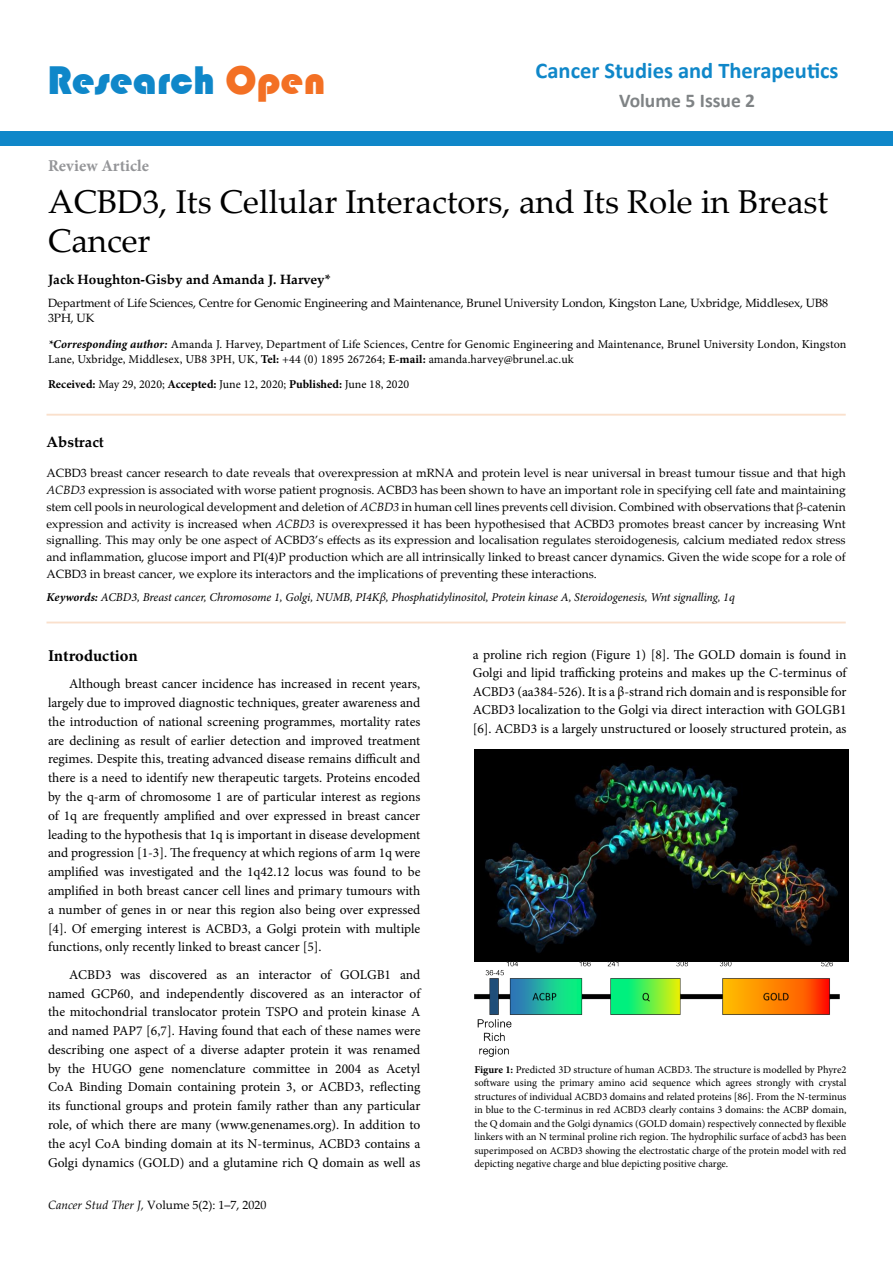
<style>
.page{position:relative;width:893px;height:1263px;background:#fff}
.page>*{position:absolute;margin:0;border:0;box-sizing:border-box;transform-origin:0 0}
.t1{font:41.25px "Bauhaus 93";color:#0f87c9}
.t2{font:33px/39px "Palatino Linotype";color:#000}
.t3{font:700 22.5px "Calibri";color:#0f87c9}
.t4{font:700 19.5px "Calibri";color:#7f8385}
.t5{font:700 16.5px "Minion Pro";letter-spacing:.005em;color:#949598}
.t6{font:700 16.5px "Minion Pro";letter-spacing:-.005em;color:#000}
.t7{font:700 15px "Palatino Linotype";color:#000}
.t8{font:13.5px/18.8px "Minion Pro";color:#000;text-align:justify}
.t9{font:700 13.5px "Palatino Linotype";color:#000}
.t10{font:12px/17px "Palatino Linotype";letter-spacing:-.01em;color:#000}
.t11{font:12px/15px "Minion Pro";letter-spacing:.005em;color:#000}
.t12{font:italic 12px "Minion Pro";letter-spacing:-.005em;color:#000}
.t13{font:10.5px/13.5px "Minion Pro";letter-spacing:-.005em;color:#000;text-align:justify}
.s1{color:#f37024}
.s2{font-weight:700;font-style:italic}
.s3{font-weight:700}
.s4{font-style:italic}
</style>
<div class="page">
<div style="left:0;top:131px;width:893px;height:15px;background:#0f87c9"></div>
<hr style="left:46px;top:414px;width:800px;height:2px;background:#fae0cc">
<hr style="left:46px;top:622px;width:800px;height:1px;background:#fae0cc">
<img style="left:474px;top:749px;width:374px;height:212px">
<img style="left:474px;top:962px;width:366px;height:94px">
<h1 class="t1" style="left:47px;top:57px;width:280px">Research <span class="s1">Open</span></h1>
<h3 class="t3" style="left:536px;top:56px;width:304px">Cancer Studies and Therapeutics</h3>
<h3 class="t4" style="left:619px;top:88px;width:138px">Volume 5 Issue 2</h3>
<p class="t5" style="left:48px;top:154px;width:103px">Review Article</p>
<h2 class="t2" style="left:48px;top:181px;width:782px">ACBD3, Its Cellular Interactors, and Its Role in Breast<br>Cancer</h2>
<p class="t9" style="left:48px;top:269px;width:284px">Jack Houghton-Gisby and Amanda J. Harvey*</p>
<p class="t10" style="left:48px;top:295px;width:782px;line-height:15px">Department of Life Sciences, Centre for Genomic Engineering and Maintenance, Brunel University London, Kingston Lane, Uxbridge, Middlesex, UB8<br>3PH, UK</p>
<p class="t11" style="left:48px;top:336px;width:800px"><span class="s2">*Corresponding author:</span> Amanda J. Harvey, Department of Life Sciences, Centre for Genomic Engineering and Maintenance, Brunel University London, Kingston<br>Lane, Uxbridge, Middlesex, UB8 3PH, UK, <span class="s3">Tel:</span> +44 (0) 1895 267264; <span class="s3">E-mail:</span> amanda.harvey@brunel.ac.uk</p>
<p class="t11" style="left:48px;top:377px;width:363px"><span class="s3">Received:</span> May 29, 2020; <span class="s3">Accepted:</span> June 12, 2020; <span class="s3">Published:</span> June 18, 2020</p>
<p class="t7" style="left:46px;top:431px;width:59px">Abstract</p>
<p class="t10" style="left:46px;top:464px;width:801px;text-align:justify">ACBD3 breast cancer research to date reveals that overexpression at mRNA and protein level is near universal in breast tumour tissue and that high <span class="s4">ACBD3</span> expression is associated with worse patient prognosis. ACBD3 has been shown to have an important role in specifying cell fate and maintaining stem cell pools in neurological development and deletion of <span class="s4">ACBD3</span> in human cell lines prevents cell division. Combined with observations that β-catenin expression and activity is increased when <span class="s4">ACBD3</span> is overexpressed it has been hypothesised that ACBD3 promotes breast cancer by increasing Wnt signalling. This may only be one aspect of ACBD3’s effects as its expression and localisation regulates steroidogenesis, calcium mediated redox stress and inflammation, glucose import and PI(4)P production which are all intrinsically linked to breast cancer dynamics. Given the wide scope for a role of ACBD3 in breast cancer, we explore its interactors and the implications of preventing these interactions.</p>
<p class="t12" style="left:46px;top:589px;width:690px"><span class="s3">Keywords:</span> ACBD3, Breast cancer, Chromosome 1, Golgi, NUMB, PI4Kβ, Phosphatidylinositol, Protein kinase A, Steroidogenesis, Wnt signalling, 1q</p>
<p class="t6" style="left:48px;top:644px;width:91px">Introduction</p>
<p class="t8" style="left:48px;top:675px;width:374px;text-indent:21px">Although breast cancer incidence has increased in recent years, largely due to improved diagnostic techniques, greater awareness and the introduction of national screening programmes, mortality rates are declining as result of earlier detection and improved treatment regimes. Despite this, treating advanced disease remains difficult and there is a need to identify new therapeutic targets. Proteins encoded by the q-arm of chromosome 1 are of particular interest as regions of 1q are frequently amplified and over expressed in breast cancer leading to the hypothesis that 1q is important in disease development and progression [1-3]. The frequency at which regions of arm 1q were amplified was investigated and the 1q42.12 locus was found to be amplified in both breast cancer cell lines and primary tumours with a number of genes in or near this region also being over expressed [4]. Of emerging interest is ACBD3, a Golgi protein with multiple functions, only recently linked to breast cancer [5].</p>
<p class="t8" style="left:48px;top:965px;width:374px;text-indent:21px">ACBD3 was discovered as an interactor of GOLGB1 and named GCP60, and independently discovered as an interactor of the mitochondrial translocator protein TSPO and protein kinase A and named PAP7 [6,7]. Having found that each of these names were describing one aspect of a diverse adapter protein it was renamed by the HUGO gene nomenclature committee in 2004 as Acetyl CoA Binding Domain containing protein 3, or ACBD3, reflecting its functional groups and protein family rather than any particular role, of which there are many (www.genenames.org). In addition to the acyl CoA binding domain at its N-terminus, ACBD3 contains a Golgi dynamics (GOLD) and a glutamine rich Q domain as well as</p>
<p class="t10" style="left:48px;top:1196px;width:220px"><span class="s4">Cancer Stud Ther J,</span> Volume 5(2): 1–7, 2020</p>
<p class="t8" style="left:473px;top:645px;width:375px">a proline rich region (Figure 1) [8]. The GOLD domain is found in Golgi and lipid trafficking proteins and makes up the C-terminus of ACBD3 (aa384-526). It is a β-strand rich domain and is responsible for ACBD3 localization to the Golgi via direct interaction with GOLGB1 [6]. ACBD3 is a largely unstructured or loosely structured protein, as</p>
<p class="t13" style="left:474px;top:1063px;width:374px"><span class="s3">Figure 1:</span> Predicted 3D structure of human ACBD3. The structure is modelled by Phyre2 software using the primary amino acid sequence which agrees strongly with crystal structures of individual ACBD3 domains and related proteins [86]. From the N-terminus in blue to the C-terminus in red ACBD3 clearly contains 3 domains: the ACBP domain, the Q domain and the Golgi dynamics (GOLD domain) respectively connected by flexible linkers with an N terminal proline rich region. The hydrophilic surface of acbd3 has been superimposed on ACBD3 showing the electrostatic charge of the protein model with red depicting negative charge and blue depicting positive charge.</p>
</div>
